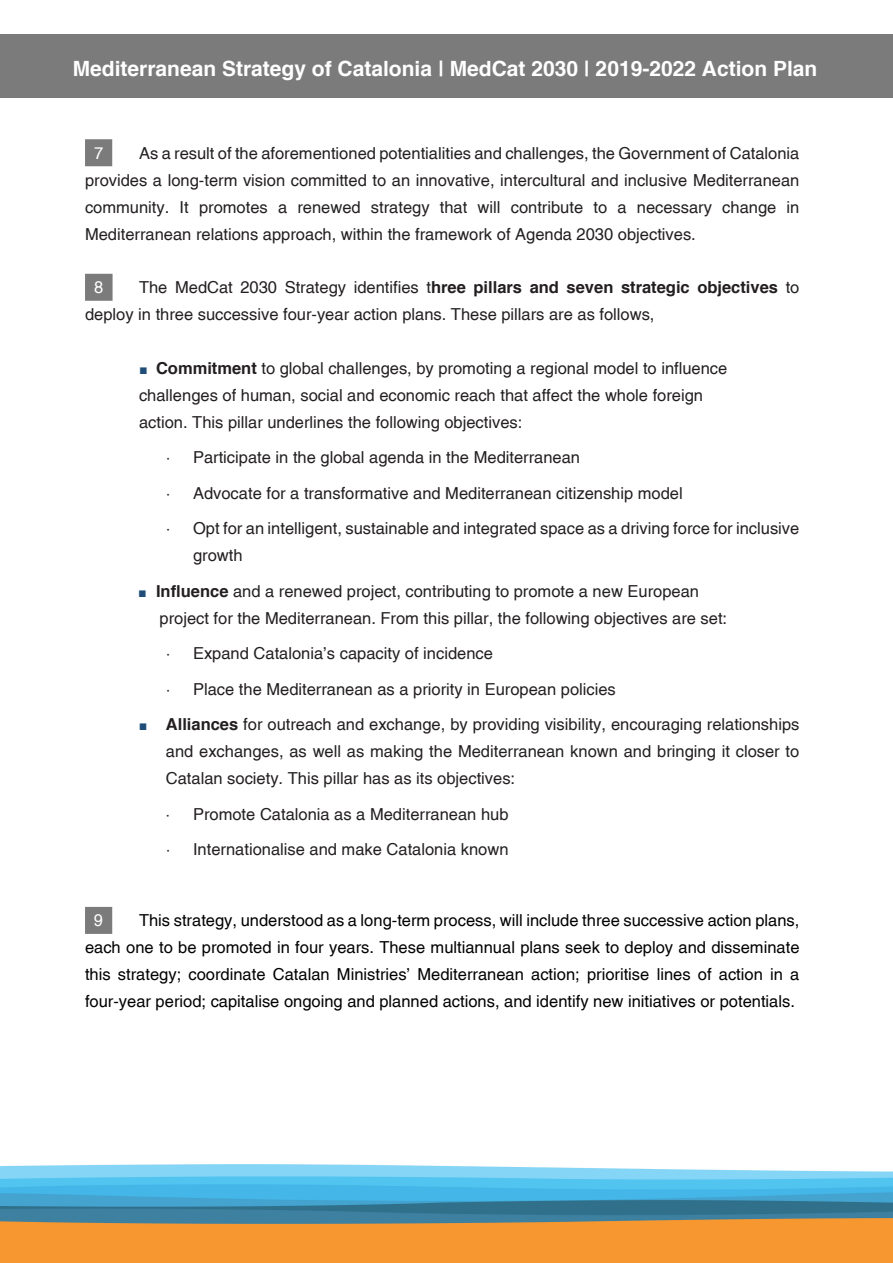
<style>
.page{position:relative;width:893px;height:1263px;background:#fff}
.page>*{position:absolute;margin:0;border:0;box-sizing:border-box;transform-origin:0 0}
.t1{font:700 21px "Helvetica";color:#fff}
.Heading_1{font:16.5px/27px "Helvetica";color:#231f20}
.t2{font:16.5px/27px "Helvetica";color:#000;text-align:justify}
.Heading_1-2{font:16.5px "Helvetica";color:#fff}
.s1{font-weight:700}
.s2{font-family:"Linux Libertine DG";font-size:15px;color:#1f4d78}
</style>
<div class="page">
<img style="left:0;top:1164px;width:893px;height:99px">
<div style="left:0;top:34px;width:893px;height:64px;background:#7b7b7b"></div>
<div style="left:85px;top:139px;width:27px;height:27px;background:#7b7b7b"></div>
<div style="left:85px;top:274px;width:28px;height:27px;background:#7b7b7b"></div>
<div style="left:85px;top:907px;width:27px;height:27px;background:#7b7b7b"></div>
<p class="t1" style="left:73px;top:56px;width:746px">Mediterranean Strategy of Catalonia | MedCat 2030 | 2019-2022 Action Plan</p>
<p class="Heading_1" style="left:85px;top:139px;width:716px;text-align:justify;text-indent:54px">As a result of the aforementioned potentialities and challenges, the Government of Catalonia provides a long-term vision committed to an innovative, intercultural and inclusive Mediterranean community. It promotes a renewed strategy that will contribute to a necessary change in Mediterranean relations approach, within the framework of Agenda 2030 objectives.</p>
<p class="Heading_1-2" style="left:94px;top:278px;width:11px">8</p>
<p class="Heading_1-2" style="left:94px;top:143px;width:11px">7</p>
<p class="Heading_1" style="left:85px;top:274px;width:716px;text-indent:54px">The MedCat 2030 Strategy identifies t<span class="s1">hree pillars and seven strategic objectives</span> to deploy in three successive four-year action plans. These pillars are as follows,</p>
<p class="Heading_1" style="left:139px;top:354px;width:590px"><span class="s2">■</span> <span class="s1">Commitment</span> to global challenges, by promoting a regional model to influence challenges of human, social and economic reach that affect the whole foreign action. This pillar underlines the following objectives:</p>
<p class="Heading_1" style="left:193px;top:444px;width:389px">Participate in the global agenda in the Mediterranean</p>
<p class="Heading_1" style="left:193px;top:479px;width:491px">Advocate for a transformative and Mediterranean citizenship model</p>
<p class="Heading_1" style="left:193px;top:515px;width:608px">Opt for an intelligent, sustainable and integrated space as a driving force for inclusive growth</p>
<p class="Heading_1" style="left:160px;top:577px;width:569px;text-indent:-21px"><span class="s2">■</span> <span class="s1">Influence</span> and a renewed project, contributing to promote a new European project for the Mediterranean. From this pillar, the following objectives are set:</p>
<p class="Heading_1" style="left:193px;top:640px;width:301px">Expand Catalonia’s capacity of incidence</p>
<p class="Heading_1" style="left:193px;top:675px;width:424px">Place the Mediterranean as a priority in European policies</p>
<p class="Heading_1" style="left:166px;top:711px;width:635px;text-align:justify;text-indent:-27px"><span class="s2">■</span> <span class="s1">Alliances</span> for outreach and exchange, by providing visibility, encouraging relationships and exchanges, as well as making the Mediterranean known and bringing it closer to Catalan society. This pillar has as its objectives:</p>
<p class="Heading_1" style="left:193px;top:800px;width:317px">Promote Catalonia as a Mediterranean hub</p>
<p class="Heading_1" style="left:193px;top:836px;width:317px">Internationalise and make Catalonia known</p>
<p class="t2" style="left:85px;top:907px;width:716px;text-indent:54px">This strategy, understood as a long-term process, will include three successive action plans, each one to be promoted in four years. These multiannual plans seek to deploy and disseminate this strategy; coordinate Catalan Ministries’ Mediterranean action; prioritise lines of action in a four-year period; capitalise ongoing and planned actions, and identify new initiatives or potentials.</p>
<p class="Heading_1-2" style="left:94px;top:911px;width:11px">9</p>
</div>
